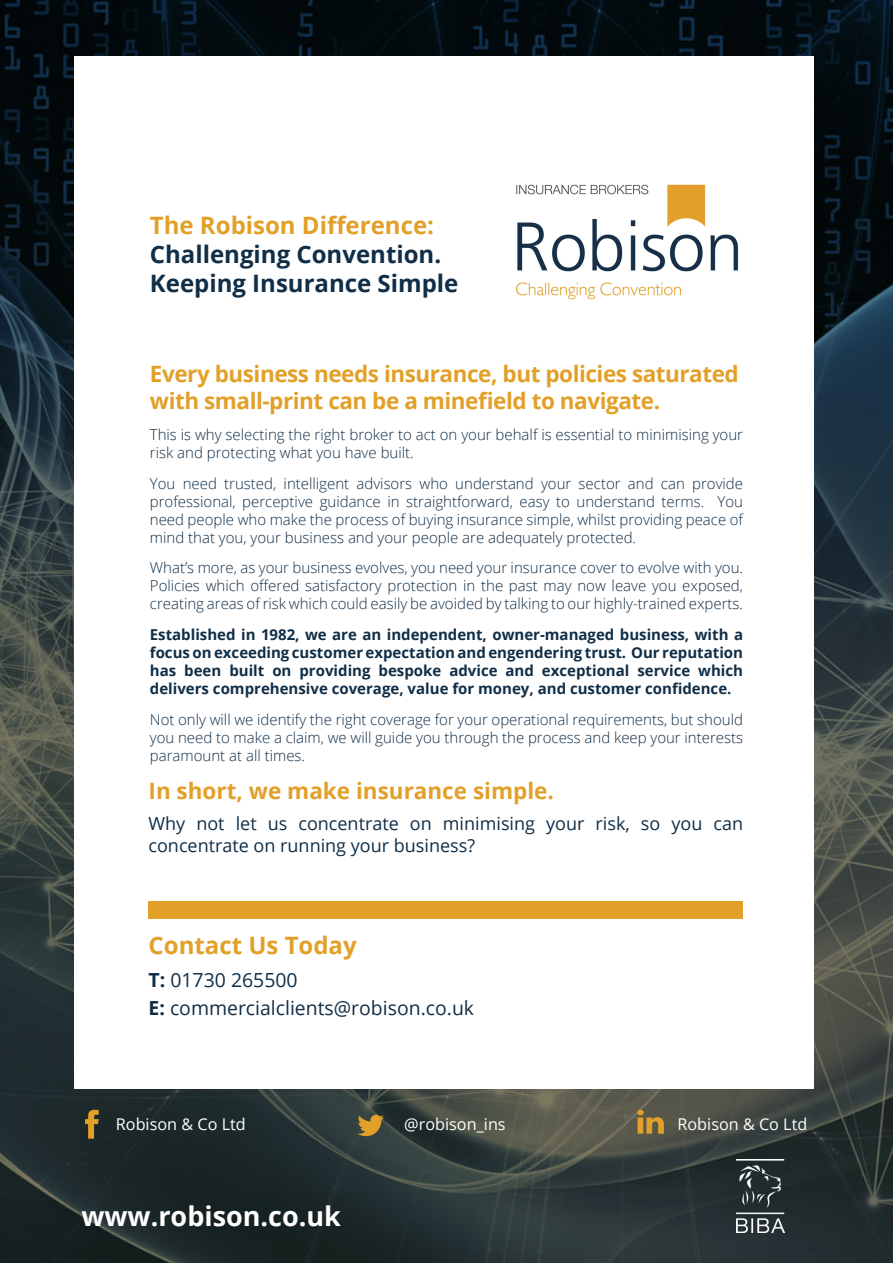
<style>
.page{position:relative;width:893px;height:1263px;background:#fff}
.page>*{position:absolute;margin:0;border:0;box-sizing:border-box;transform-origin:0 0}
.t1{font:700 27px "Open Sans";color:#fff}
.t2{font:700 24px/28.8px "Open Sans";color:#102e47}
.t3{font:700 24px "Open Sans";color:#e2a028}
.t4{font:700 22.5px/27px "Open Sans";letter-spacing:-.02em;color:#e2a028}
.t5{font:700 22.5px "Open Sans";color:#e2a028}
.t6{font:19.35px "Open Sans";color:#102e47}
.t7{font:18px/21.6px "Open Sans";color:#102e47}
.t8{font:16.2px "Open Sans";color:#fff}
.t9{font:300 15px/18px "Open Sans";color:#102e47;text-align:justify}
.t10{font:700 15px/18px "Open Sans";color:#102e47;text-align:justify}
.s1{color:#e2a028}
.s2{font-weight:700}
</style>
<div class="page">
<img style="left:0;top:0;width:893px;height:1263px">
<div style="left:74px;top:56px;width:740px;height:1033px;background:#fff"></div>
<img style="left:737px;top:1159px;width:47px;height:73px">
<svg style="left:85px;top:1110px;width:14px;height:28px"></svg>
<svg style="left:357px;top:1115px;width:27px;height:21px"></svg>
<svg style="left:637px;top:1110px;width:27px;height:24px"></svg>
<div style="left:149px;top:901px;width:594px;height:17px;background:#e2a028"></div>
<img style="left:516px;top:184px;width:223px;height:116px">
<p class="t2" style="left:150px;top:211px;width:310px"><span class="s1">The Robison Difference:<br></span>Challenging Convention.<br>Keeping Insurance Simple</p>
<p class="t4" style="left:150px;top:360px;width:590px">Every business needs insurance, but policies saturated with small-print can be a minefield to navigate.</p>
<p class="t9" style="left:150px;top:425px;width:595px">This is why selecting the right broker to act on your behalf is essential to minimising your risk and protecting what you have built.</p>
<p class="t9" style="left:150px;top:474px;width:595px">You need trusted, intelligent advisors who understand your sector and can provide professional, perceptive guidance in straightforward, easy to understand terms. You need people who make the process of buying insurance simple, whilst providing peace of mind that you, your business and your people are adequately protected.</p>
<p class="t9" style="left:150px;top:559px;width:595px">What’s more, as your business evolves, you need your insurance cover to evolve with you.<br>Policies which offered satisfactory protection in the past may now leave you exposed, creating areas of risk which could easily be avoided by talking to our highly-trained experts.</p>
<p class="t10" style="left:150px;top:625px;width:595px">Established in 1982, we are an independent, owner-managed business, with a focus on exceeding customer expectation and engendering trust. Our reputation has been built on providing bespoke advice and exceptional service which delivers comprehensive coverage, value for money, and customer confidence.</p>
<p class="t9" style="left:150px;top:710px;width:595px">Not only will we identify the right coverage for your operational requirements, but should you need to make a claim, we will guide you through the process and keep your interests paramount at all times.</p>
<p class="t5" style="left:149px;top:774px;width:407px">In short, we make insurance simple.</p>
<p class="t7" style="left:149px;top:812px;width:596px">Why not let us concentrate on minimising your risk, so you can concentrate on running your business?</p>
<p class="t3" style="left:149px;top:929px;width:210px">Contact Us Today</p>
<p class="t6" style="left:149px;top:967px;width:151px"><span class="s2">T:</span> 01730 265500</p>
<p class="t6" style="left:149px;top:994px;width:327px"><span class="s2">E:</span> commercialclients@robison.co.uk</p>
<p class="t8" style="left:116px;top:1113px;width:131px">Robison &amp; Co Ltd</p>
<p class="t8" style="left:404px;top:1113px;width:103px">@robison_ins</p>
<p class="t8" style="left:677px;top:1113px;width:131px">Robison &amp; Co Ltd</p>
<p class="t1" style="left:81px;top:1197px;width:261px">www.robison.co.uk</p>
</div>
